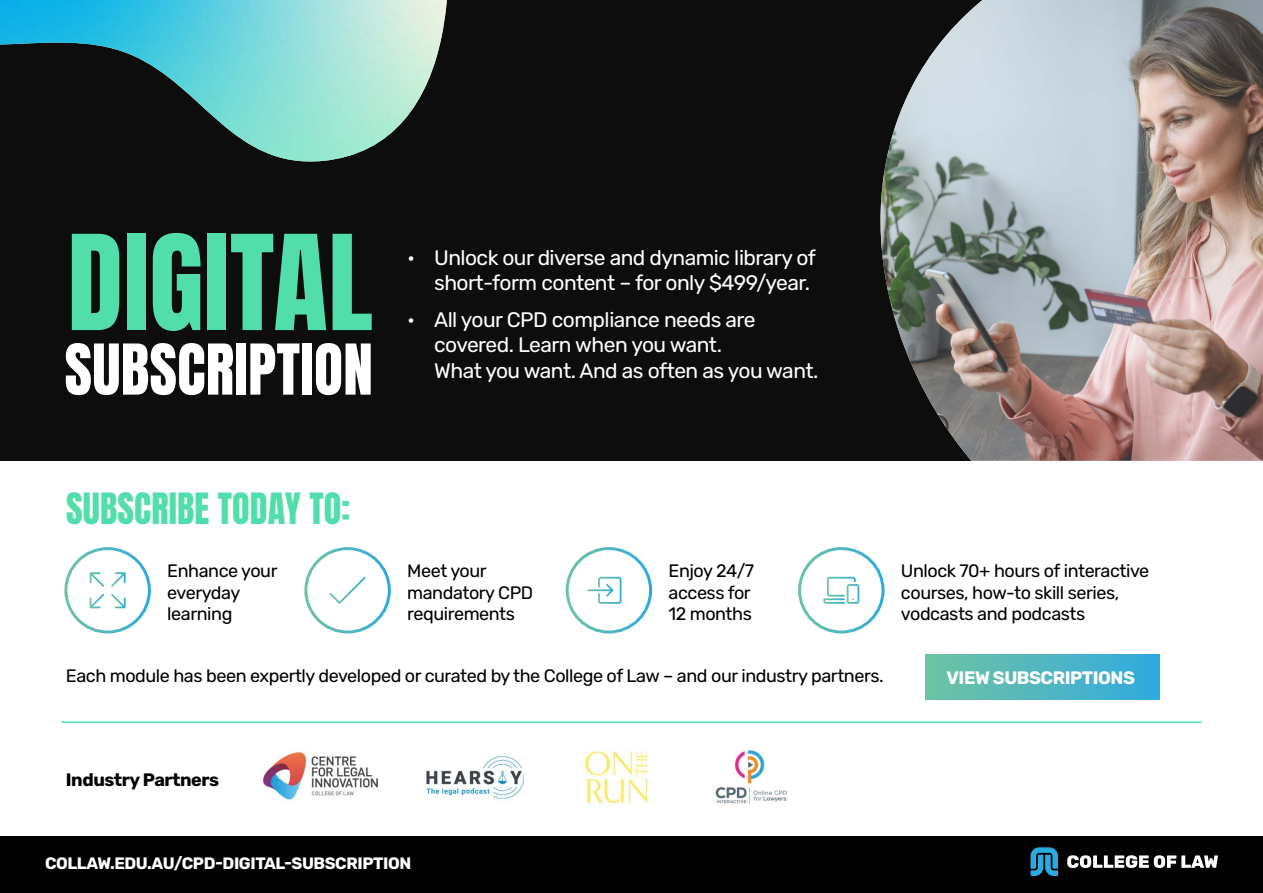
<style>
.page{position:relative;width:1263px;height:893px;background:#fff}
.page>*{position:absolute;margin:0;border:0;box-sizing:border-box;transform-origin:0 0}
.t1{font:112.05px "Anton";letter-spacing:.005em;color:#52deab}
.t2{font:59.55px "Anton";letter-spacing:.005em;color:#fff}
.t3{font:36px "Anton";letter-spacing:.005em;color:#52deab}
.t4{font:21px/25.2px "Rubik";letter-spacing:-.025em;color:#fff;text-align:right}
.t5{font:18px/21.6px "Rubik";letter-spacing:-.025em;color:#000}
.t6{font:700 18px "Rubik";letter-spacing:-.025em;color:#fff}
.t7{font:700 18px "Rubik";letter-spacing:-.025em;color:#000}
.t8{font:700 16.5px "Rubik";letter-spacing:-.025em;color:#fff}
</style>
<div class="page">
<div style="left:0;top:836px;width:1263px;height:57px;background:#000"></div>
<svg style="left:1067px;top:855px;width:151px;height:13px"></svg>
<svg style="left:1030px;top:847px;width:28px;height:29px"></svg>
<div style="left:0;top:0;width:1263px;height:461px;background:#0d0d0d"></div>
<img style="left:880px;top:0;width:383px;height:461px">
<div style="left:64px;top:547px;width:87px;height:86px;border:3px solid #fff;border-radius:50%"></div>
<div style="left:304px;top:547px;width:87px;height:86px;border:3px solid #fff;border-radius:50%"></div>
<div style="left:566px;top:547px;width:86px;height:86px;border:3px solid #fff;border-radius:50%"></div>
<div style="left:798px;top:547px;width:86px;height:86px;border:3px solid #fff;border-radius:50%"></div>
<svg style="left:329px;top:577px;width:37px;height:27px"></svg>
<svg style="left:823px;top:577px;width:36px;height:27px"></svg>
<svg style="left:587px;top:577px;width:34px;height:27px"></svg>
<svg style="left:90px;top:572px;width:14px;height:15px"></svg>
<svg style="left:111px;top:572px;width:15px;height:15px"></svg>
<svg style="left:90px;top:594px;width:14px;height:14px"></svg>
<svg style="left:111px;top:594px;width:15px;height:14px"></svg>
<img style="left:0;top:0;width:447px;height:162px">
<div style="left:925px;top:655px;width:234px;height:44px;background:linear-gradient(to right,#70c3a1,#32aadf)"></div>
<img style="left:263px;top:752px;width:115px;height:49px">
<img style="left:425px;top:750px;width:223px;height:55px">
<img style="left:715px;top:749px;width:72px;height:56px">
<hr style="left:61px;top:721px;width:1140px;height:2px;background:#52deab">
<h1 class="t1" style="left:68px;top:226px;width:307px">DIGITAL</h1>
<h2 class="t2" style="left:65px;top:339px;width:310px">SUBSCRIPTION</h2>
<p class="t4" style="left:407px;top:245px;width:410px">• Unlock our diverse and dynamic library of short-form content – for only $499/year.</p>
<p class="t4" style="left:434px;top:308px;width:386px;text-align:left;text-indent:-27px">• All your CPD compliance needs are covered. Learn when you want.<br>What you want. And as often as you want.</p>
<h3 class="t3" style="left:66px;top:490px;width:286px">SUBSCRIBE TODAY TO:</h3>
<p class="t5" style="left:167px;top:560px;width:112px">Enhance your everyday learning</p>
<p class="t5" style="left:407px;top:560px;width:128px">Meet your mandatory CPD requirements</p>
<p class="t5" style="left:668px;top:560px;width:87px">Enjoy 24/7 access for<br>12 months</p>
<p class="t5" style="left:901px;top:560px;width:250px">Unlock 70+ hours of interactive courses, how-to skill series, vodcasts and podcasts</p>
<p class="t5" style="left:66px;top:666px;width:819px">Each module has been expertly developed or curated by the College of Law – and our industry partners.</p>
<p class="t7" style="left:66px;top:770px;width:155px">Industry Partners</p>
<p class="t8" style="left:45px;top:854px;width:368px">COLLAW.EDU.AU/CPD-DIGITAL-SUBSCRIPTION</p>
<p class="t6" style="left:946px;top:668px;width:190px">VIEW SUBSCRIPTIONS</p>
</div>
